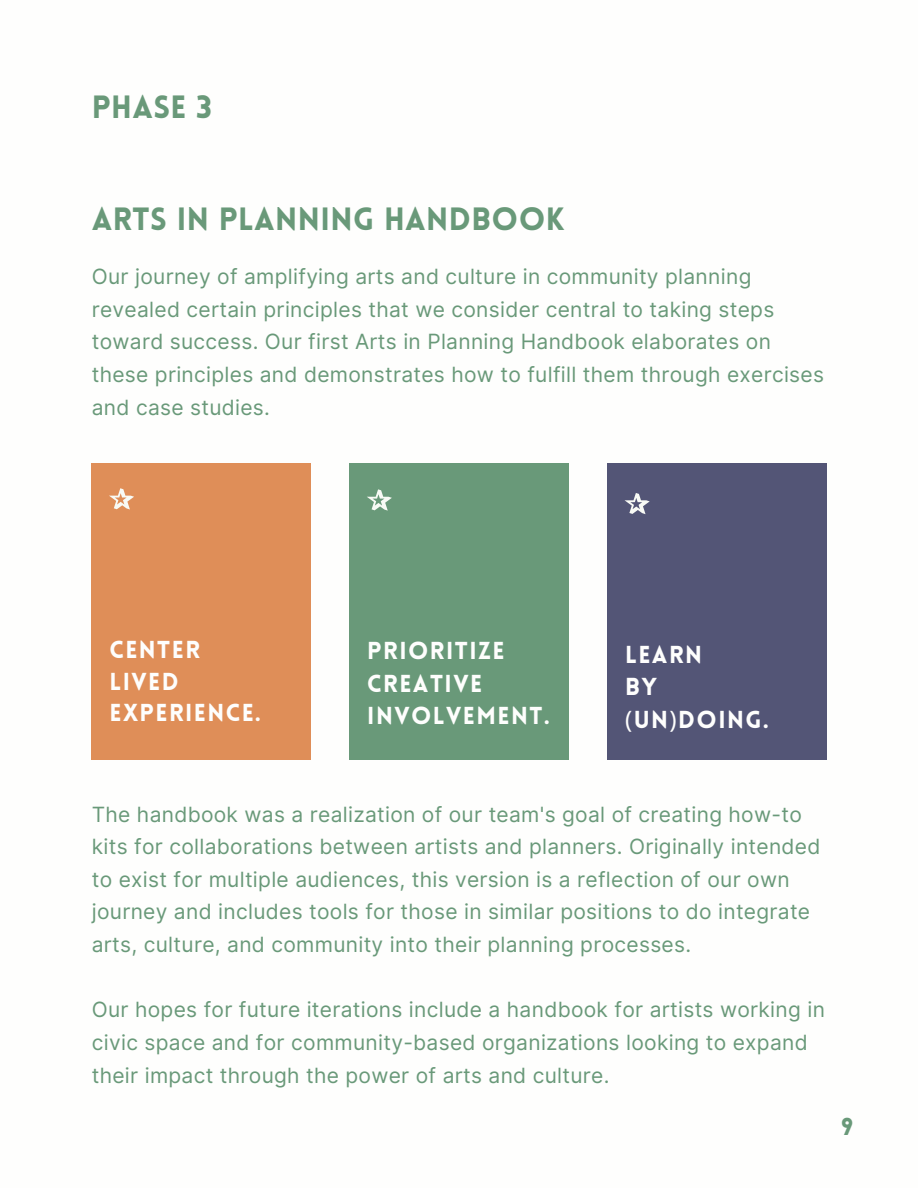
<style>
.page{position:relative;width:918px;height:1188px;background:#fff}
.page>*{position:absolute;margin:0;border:0;box-sizing:border-box;transform-origin:0 0}
.t1{font:900 31.5px "Lovelo";letter-spacing:.015em;color:#699979}
.t2{font:900 24px "Lovelo";letter-spacing:.06em;color:#fefefd}
.t3{font:900 24px "Lovelo";color:#699979}
.t4{font:21px/32.7px "Inter";letter-spacing:.015em;color:#699979}
.s1{font-family:"Noto Sans";font-weight:400}
</style>
<div class="page">
<div style="left:92px;top:463px;width:219px;height:297px;background:#df8e58"></div>
<div style="left:350px;top:463px;width:219px;height:297px;background:#699979"></div>
<div style="left:607px;top:463px;width:220px;height:297px;background:#535576"></div>
<svg style="left:109px;top:488px;width:25px;height:22px"></svg>
<svg style="left:367px;top:489px;width:25px;height:22px"></svg>
<svg style="left:625px;top:493px;width:25px;height:21px"></svg>
<p class="t1" style="left:92px;top:94px;width:122px">PHASE 3</p>
<p class="t1" style="left:92px;top:207px;width:475px">ARTS IN PLANNING HANDBOOK</p>
<p class="t4" style="left:92px;top:260px;width:734px">Our journey of amplifying arts and culture in community planning revealed certain principles that we consider central to taking steps toward success. Our first Arts in Planning Handbook elaborates on these principles and demonstrates how to fulfill them through exercises and case studies.</p>
<p class="t2" style="left:109px;top:640px;width:92px">CENTER</p>
<p class="t2" style="left:109px;top:672px;width:71px">LIVED</p>
<p class="t2" style="left:109px;top:703px;width:153px">EXPERIENCE.</p>
<p class="t2" style="left:367px;top:641px;width:139px">PRIORITIZE</p>
<p class="t2" style="left:367px;top:674px;width:116px">CREATIVE</p>
<p class="t2" style="left:367px;top:706px;width:184px">INVOLVEMENT.</p>
<p class="t2" style="left:625px;top:645px;width:79px">LEARN</p>
<p class="t2" style="left:625px;top:677px;width:33px">BY</p>
<p class="t2" style="left:625px;top:710px;width:145px"><span class="s1">(</span>UN<span class="s1">)</span>DOING.</p>
<p class="t4" style="left:92px;top:798px;width:730px">The handbook was a realization of our team's goal of creating how-to kits for collaborations between artists and planners. Originally intended to exist for multiple audiences, this version is a reflection of our own journey and includes tools for those in similar positions to do integrate arts, culture, and community into their planning processes.</p>
<p class="t4" style="left:92px;top:993px;width:735px">Our hopes for future iterations include a handbook for artists working in civic space and for community-based organizations looking to expand their impact through the power of arts and culture.</p>
<p class="t3" style="left:841px;top:1117px;width:14px">9</p>
</div>
